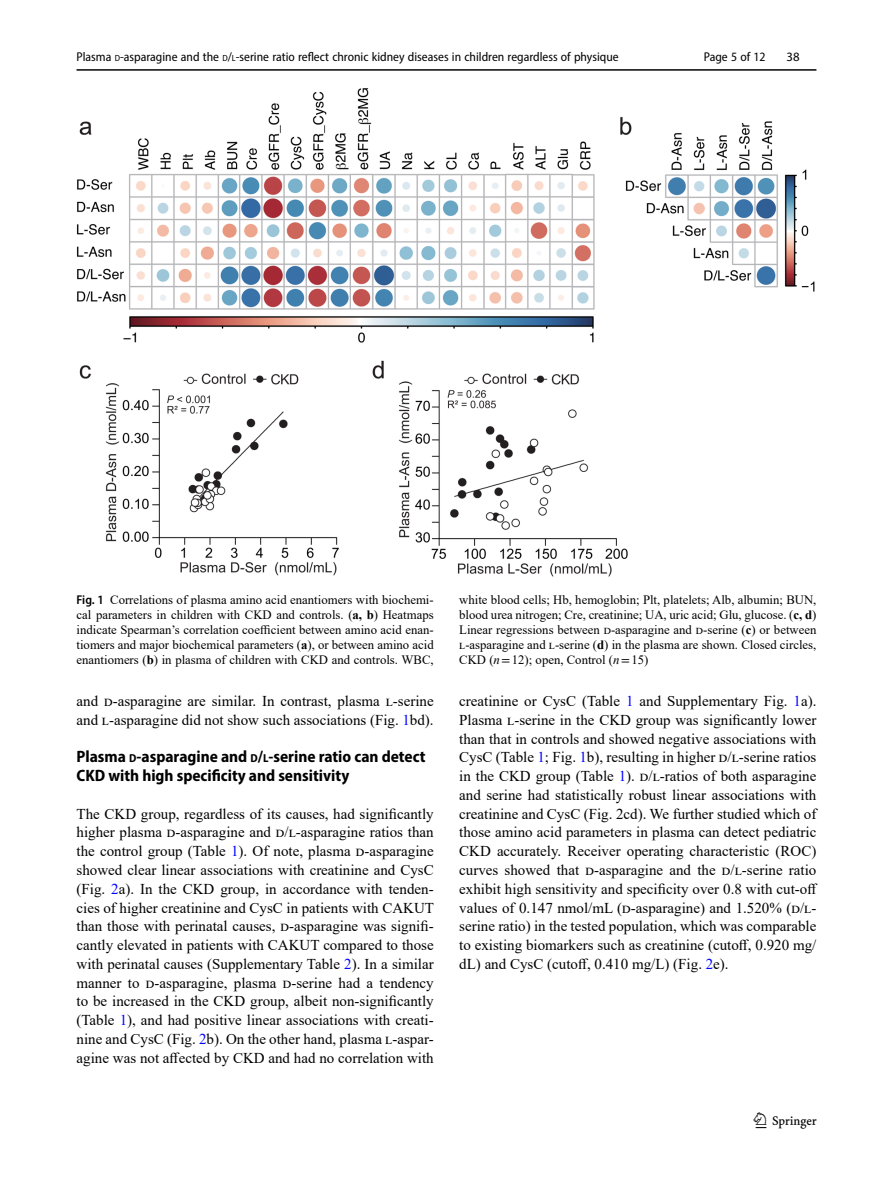
<style>
.page{position:relative;width:893px;height:1187px;background:#fff}
.page>*{position:absolute;margin:0;border:0;box-sizing:border-box;transform-origin:0 0}
.t1{font:22.5px "Springnew";color:#000}
.Head_2{font:700 semi-condensed 16.5px/18.8px "Myriad Pro";color:#000}
.Body_Text{font:15px/18.8px "Times New Roman";color:#000;text-align:justify}
.Figure_Caption{font:12.75px/15px "Times New Roman";color:#000;text-align:justify}
.t2{font:semi-condensed 12.75px "Myriad Pro";color:#000}
.t3{font:12.75px "Myriad Pro";color:#000}
.s1{font-size:8.85px}
.s2{font-style:inherit}
.s3{font-family:"Myriad Pro";font-weight:600;font-stretch:semi-condensed}
.s4{font-weight:700}
.s5{font-style:italic}
.s6{font-family:"STIX"}
.s7{color:#00f}
.s8{font-size:11.55px}
</style>
<div class="page">
<hr style="left:77px;top:69px;width:739px;height:2px;background:#000">
<img style="left:77px;top:88px;width:738px;height:489px">
<p class="t2" style="left:77px;top:49px;width:544px">Plasma <span class="s1">d</span><span class="s2">-</span>asparagine and the <span class="s1">d</span><span class="s2">/</span><span class="s1">l</span><span class="s2">-</span>serine ratio reflect chronic kidney diseases in children regardless of physique</p>
<p class="t2" style="left:704px;top:49px;width:63px">Page 5 of 12</p>
<p class="t3" style="left:786px;top:48px;width:15px">38</p>
<p class="Figure_Caption" style="left:77px;top:592px;width:359px"><span class="s3">Fig. 1</span> Correlations of plasma amino acid enantiomers with biochemi&shy;cal parameters in children with CKD and controls. (<span class="s4">a, b</span>) Heatmaps indicate Spearman’s correlation coefficient between amino acid enan&shy;tiomers and major biochemical parameters (<span class="s4">a</span>), or between amino acid enantiomers (<span class="s4">b</span>) in plasma of children with CKD and controls. WBC,</p>
<p class="Figure_Caption" style="left:459px;top:592px;width:359px">white blood cells; Hb, hemoglobin; Plt, platelets; Alb, albumin; BUN, blood urea nitrogen; Cre, creatinine; UA, uric acid; Glu, glucose. (<span class="s4">c, d</span>)<br>Linear regressions between d-asparagine and d-serine (<span class="s4">c</span>) or between l-asparagine and l-serine (<span class="s4">d</span>) in the plasma are shown. Closed circles, CKD (<span class="s5">n</span><span class="s6">=</span>12); open, Control (<span class="s5">n</span><span class="s6">=</span>15)</p>
<p class="Body_Text" style="left:77px;top:691px;width:359px">and d-asparagine are similar. In contrast, plasma l-serine and l-asparagine did not show such associations (Fig. <span class="s7">1</span>bd).</p>
<p class="Head_2" style="left:77px;top:747px;width:351px">Plasma <span class="s8">d</span><span class="s2">-</span>asparagine and <span class="s8">d</span><span class="s2">/</span><span class="s8">l</span><span class="s2">-</span>serine ratio can detect<br>CKD with high specificity and sensitivity</p>
<p class="Body_Text" style="left:77px;top:803px;width:359px">The CKD group, regardless of its causes, had significantly higher plasma d-asparagine and d/l-asparagine ratios than the control group (Table <span class="s7">1</span>). Of note, plasma d-asparagine showed clear linear associations with creatinine and CysC (Fig. <span class="s7">2</span>a). In the CKD group, in accordance with tenden&shy;cies of higher creatinine and CysC in patients with CAKUT than those with perinatal causes, d-asparagine was signifi&shy;cantly elevated in patients with CAKUT compared to those with perinatal causes (Supplementary Table <span class="s7">2</span>). In a similar manner to d-asparagine, plasma d-serine had a tendency to be increased in the CKD group, albeit non-significantly (Table <span class="s7">1</span>), and had positive linear associations with creati&shy;nine and CysC (Fig. <span class="s7">2</span>b). On the other hand, plasma l-aspar&shy;agine was not affected by CKD and had no correlation with</p>
<p class="Body_Text" style="left:459px;top:691px;width:360px">creatinine or CysC (Table <span class="s7">1</span> and Supplementary Fig. <span class="s7">1</span>a).<br>Plasma l-serine in the CKD group was significantly lower than that in controls and showed negative associations with CysC (Table <span class="s7">1</span>; Fig. <span class="s7">1</span>b), resulting in higher d/l-serine ratios in the CKD group (Table <span class="s7">1</span>). d/l-ratios of both asparagine and serine had statistically robust linear associations with creatinine and CysC (Fig. 2cd). We further studied which of those amino acid parameters in plasma can detect pediatric CKD accurately. Receiver operating characteristic (ROC) curves showed that d-asparagine and the d/l-serine ratio exhibit high sensitivity and specificity over 0.8 with cut-off values of 0.147 nmol/mL (d-asparagine) and 1.520% (d/l&shy;serine ratio) in the tested population, which was comparable to existing biomarkers such as creatinine (cutoff, 0.920 mg/ dL) and CysC (cutoff, 0.410 mg/L) (Fig. <span class="s7">2</span>e).</p>
<h1 class="t1" style="left:756px;top:1107px;width:63px">1 3</h1>
</div>
